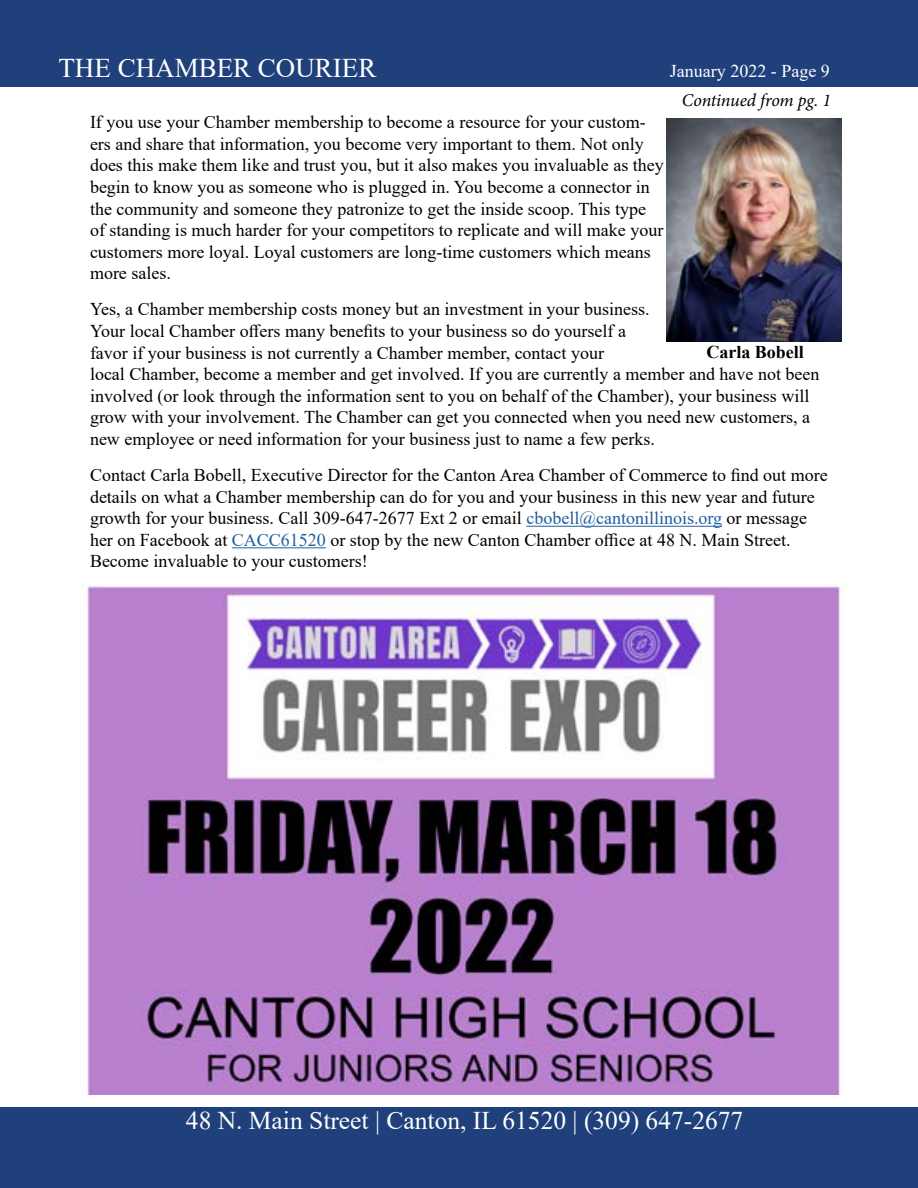
<style>
.page{position:relative;width:918px;height:1188px;background:#fff}
.page>*{position:absolute;margin:0;border:0;box-sizing:border-box;transform-origin:0 0}
.t1{font:27px "Times New Roman";color:#fff}
.t2{font:25.5px "Times New Roman";color:#fff}
.t3{font:18px/21.6px "Times New Roman";color:#000}
.t4{font:18px "Times New Roman";color:#fff}
.t5{font:italic 18px "Minion Pro";letter-spacing:-.01em;color:#000}
.t6{font:700 18px "Times New Roman";color:#000}
.s1{color:#215e9e}
</style>
<div class="page">
<div style="left:1px;top:0;width:917px;height:86px;background:#1f407a"></div>
<div style="left:1px;top:1107px;width:917px;height:81px;background:#1f407a"></div>
<img style="left:79px;top:583px;width:764px;height:512px">
<img style="left:667px;top:119px;width:175px;height:223px">
<hr style="left:526px;top:526px;width:196px;height:1px;background:#215e9e">
<hr style="left:232px;top:547px;width:94px;height:1px;background:#215e9e">
<h1 class="t1" style="left:58px;top:49px;width:320px">THE CHAMBER COURIER</h1>
<p class="t4" style="left:670px;top:58px;width:161px">January 2022 - Page 9</p>
<p class="t5" style="left:682px;top:88px;width:151px">Continued from pg. 1</p>
<p class="t3" style="left:90px;top:111px;width:575px">If you use your Chamber membership to become a resource for your custom&shy;ers and share that information, you become very important to them. Not only does this make them like and trust you, but it also makes you invaluable as they begin to know you as someone who is plugged in. You become a connector in the community and someone they patronize to get the inside scoop. This type of standing is much harder for your competitors to replicate and will make your customers more loyal. Loyal customers are long-time customers which means more sales.</p>
<p class="t3" style="left:90px;top:298px;width:731px">Yes, a Chamber membership costs money but an investment in your business.<br>Your local Chamber offers many benefits to your business so do yourself a<br>favor if your business is not currently a Chamber member, contact your<br>local Chamber, become a member and get involved. If you are currently a member and have not been involved (or look through the information sent to you on behalf of the Chamber), your business will grow with your involvement. The Chamber can get you connected when you need new customers, a new employee or need information for your business just to name a few perks.</p>
<p class="t3" style="left:90px;top:464px;width:739px">Contact Carla Bobell, Executive Director for the Canton Area Chamber of Commerce to find out more details on what a Chamber membership can do for you and your business in this new year and future growth for your business. Call 309-647-2677 Ext 2 or email <span class="s1">cbobell@cantonillinois.org</span> or message her on Facebook at <span class="s1">CACC61520</span> or stop by the new Canton Chamber office at 48 N. Main Street.<br>Become invaluable to your customers!</p>
<p class="t6" style="left:706px;top:339px;width:99px">Carla Bobell</p>
<h2 class="t2" style="left:186px;top:1103px;width:559px">48 N. Main Street | Canton, IL 61520 | (309) 647-2677</h2>
</div>
